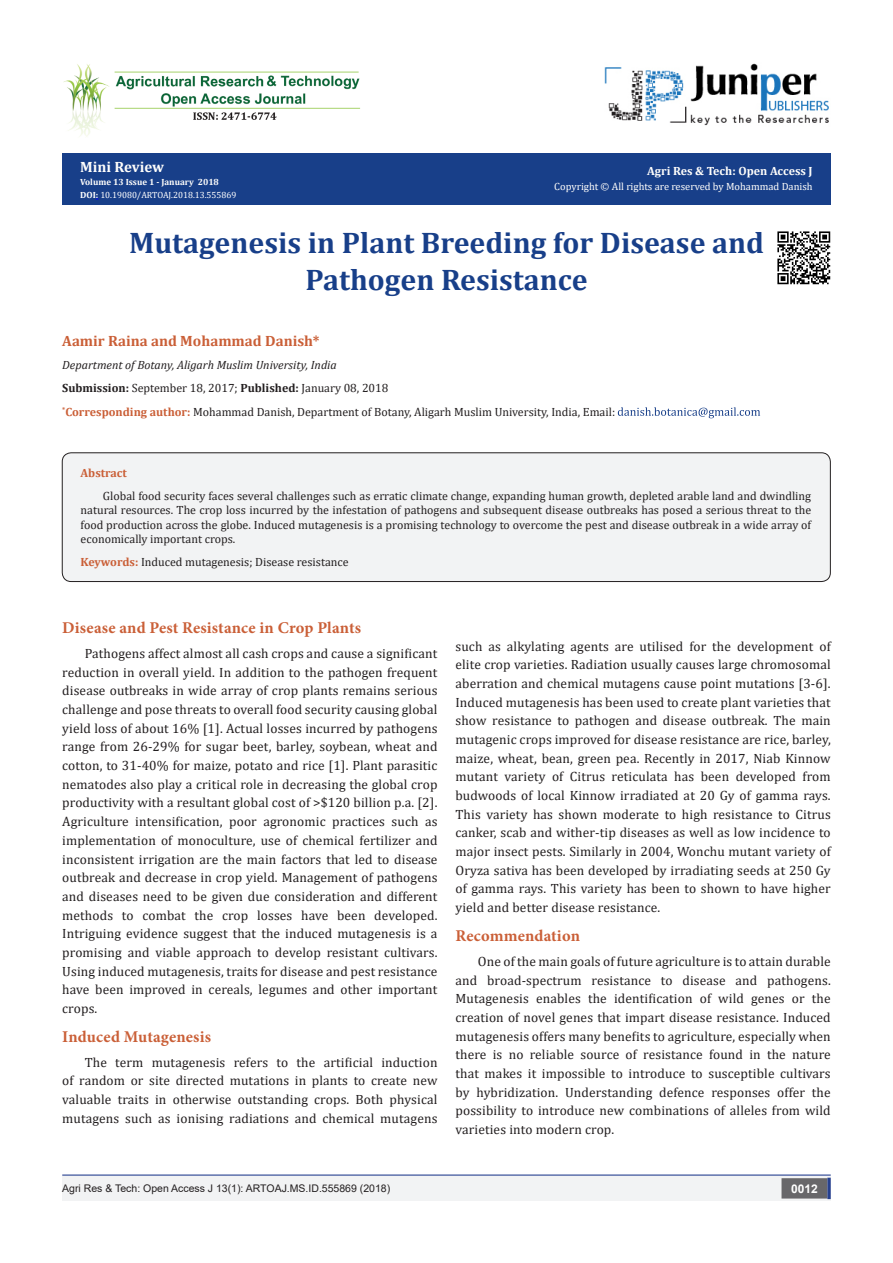
<style>
.page{position:relative;width:893px;height:1263px;background:#fff}
.page>*{position:absolute;margin:0;border:0;box-sizing:border-box;transform-origin:0 0}
.t1{font:700 29.85px/37.3px "Cambria";color:#183f89;text-align:center}
.t2{font:700 16.5px "Minion Pro";letter-spacing:.01em;color:#ca5f37}
.t3{font:700 15px "Cambria";color:#ca5f37}
.t4{font:700 15px "Cambria";color:#fffefc}
.t5{font:13.5px/18.8px "Cambria";letter-spacing:.01em;color:#231f20;text-align:justify}
.t6{font:12px/14.4px "Cambria";color:#231f20;text-align:justify}
.t7{font:italic 12px "Cambria";color:#231f20}
.t8{font:700 12px "Cambria";color:#fffefc}
.t9{font:700 12px "Cambria";color:#ca5f37}
.t10{font:700 12px "Arial";color:#fff}
.t11{font:10.5px "Arial";color:#231f20}
.t12{font:10.5px "Cambria";color:#fffefc}
.t13{font:9px "Cambria";color:#fff}
.t14{font:700 9px "Cambria";color:#fffefc}
.s1{font-weight:700}
.s2{font-weight:700;color:#ca5f37}
</style>
<div class="page">
<svg style="left:618px;top:407px;width:142px;height:11px"></svg>
<div style="left:62px;top:1176px;width:441px;height:25px;background:#f2f3f4"></div>
<div style="left:503px;top:1176px;width:328px;height:25px;background:#f2f3f4"></div>
<div style="left:782px;top:1179px;width:45px;height:19px;background:#68676a"></div>
<div style="left:781px;top:1178px;width:46px;height:20px;border:2px solid #68676a"></div>
<svg style="left:827px;top:1178px;width:4px;height:21px"></svg>
<img style="left:604px;top:63px;width:225px;height:63px">
<img style="left:64px;top:64px;width:296px;height:73px">
<div style="left:62px;top:153px;width:769px;height:52px;background:#183f89"></div>
<hr style="left:62px;top:1174px;width:769px;height:2px;background:#253f8e">
<div style="left:62px;top:453px;width:768px;height:128px;background:#f2f3f4;border-radius:9px"></div>
<div style="left:62px;top:452px;width:769px;height:130px;border:1px solid #231f20;border-radius:9px"></div>
<img style="left:777px;top:231px;width:54px;height:54px">
<p class="t4" style="left:80px;top:156px;width:85px">Mini Review</p>
<p class="t14" style="left:80px;top:176px;width:140px">Volume 13 Issue 1 - January 2018</p>
<p class="t13" style="left:80px;top:190px;width:158px"><span class="s1">DOI:</span> 10.19080/ARTOAJ.2018.13.555869</p>
<p class="t8" style="left:647px;top:162px;width:167px">Agri Res &amp; Tech: Open Access J</p>
<p class="t12" style="left:554px;top:180px;width:260px">Copyright © All rights are reserved by Mohammad Danish</p>
<p class="t1" style="left:129px;top:223px;width:636px">Mutagenesis in Plant Breeding for Disease and<br>Pathogen Resistance</p>
<p class="t3" style="left:62px;top:330px;width:259px">Aamir Raina and Mohammad Danish*</p>
<p class="t7" style="left:62px;top:356px;width:276px">Department of Botany, Aligarh Muslim University, India</p>
<p class="t6" style="left:62px;top:381px;width:328px"><span class="s1">Submission:</span> September 18, 2017; <span class="s1">Published:</span> January 08, 2018</p>
<p class="t6" style="left:62px;top:404px;width:554px"><sup>*</sup><span class="s2">Corresponding author:</span> Mohammad Danish, Department of Botany, Aligarh Muslim University, India, Email:</p>
<p class="t9" style="left:81px;top:464px;width:48px">Abstract</p>
<p class="t6" style="left:81px;top:489px;width:732px;text-indent:22px">Global food security faces several challenges such as erratic climate change, expanding human growth, depleted arable land and dwindling natural resources. The crop loss incurred by the infestation of pathogens and subsequent disease outbreaks has posed a serious threat to the food production across the globe. Induced mutagenesis is a promising technology to overcome the pest and disease outbreak in a wide array of economically important crops.</p>
<p class="t6" style="left:81px;top:555px;width:270px"><span class="s2">Keywords:</span> Induced mutagenesis; Disease resistance</p>
<p class="t2" style="left:62px;top:616px;width:300px">Disease and Pest Resistance in Crop Plants</p>
<p class="t5" style="left:62px;top:644px;width:377px;text-indent:22px">Pathogens affect almost all cash crops and cause a significant reduction in overall yield. In addition to the pathogen frequent disease outbreaks in wide array of crop plants remains serious challenge and pose threats to overall food security causing global yield loss of about 16% [1]. Actual losses incurred by pathogens range from 26-29% for sugar beet, barley, soybean, wheat and cotton, to 31-40% for maize, potato and rice [1]. Plant parasitic nematodes also play a critical role in decreasing the global crop productivity with a resultant global cost of &gt;$120 billion p.a. [2].<br>Agriculture intensification, poor agronomic practices such as implementation of monoculture, use of chemical fertilizer and inconsistent irrigation are the main factors that led to disease outbreak and decrease in crop yield. Management of pathogens and diseases need to be given due consideration and different methods to combat the crop losses have been developed.<br>Intriguing evidence suggest that the induced mutagenesis is a promising and viable approach to develop resistant cultivars.<br>Using induced mutagenesis, traits for disease and pest resistance have been improved in cereals, legumes and other important crops.</p>
<p class="t2" style="left:62px;top:1025px;width:150px">Induced Mutagenesis</p>
<p class="t5" style="left:62px;top:1053px;width:377px;text-indent:22px">The term mutagenesis refers to the artificial induction of random or site directed mutations in plants to create new valuable traits in otherwise outstanding crops. Both physical mutagens such as ionising radiations and chemical mutagens</p>
<p class="t5" style="left:455px;top:636px;width:377px">such as alkylating agents are utilised for the development of elite crop varieties. Radiation usually causes large chromosomal aberration and chemical mutagens cause point mutations [3-6].<br>Induced mutagenesis has been used to create plant varieties that show resistance to pathogen and disease outbreak. The main mutagenic crops improved for disease resistance are rice, barley, maize, wheat, bean, green pea. Recently in 2017, Niab Kinnow mutant variety of Citrus reticulata has been developed from budwoods of local Kinnow irradiated at 20 Gy of gamma rays.<br>This variety has shown moderate to high resistance to Citrus canker, scab and wither-tip diseases as well as low incidence to major insect pests. Similarly in 2004, Wonchu mutant variety of Oryza sativa has been developed by irradiating seeds at 250 Gy of gamma rays. This variety has been to shown to have higher yield and better disease resistance.</p>
<p class="t2" style="left:455px;top:924px;width:126px">Recommendation</p>
<p class="t5" style="left:455px;top:952px;width:377px;text-indent:22px">One of the main goals of future agriculture is to attain durable and broad-spectrum resistance to disease and pathogens.<br>Mutagenesis enables the identification of wild genes or the creation of novel genes that impart disease resistance. Induced mutagenesis offers many benefits to agriculture, especially when there is no reliable source of resistance found in the nature that makes it impossible to introduce to susceptible cultivars by hybridization. Understanding defence responses offer the possibility to introduce new combinations of alleles from wild varieties into modern crop.</p>
<p class="t11" style="left:62px;top:1181px;width:329px">Agri Res &amp; Tech: Open Access J 13(1): ARTOAJ.MS.ID.555869 (2018)</p>
<p class="t10" style="left:791px;top:1180px;width:28px">0012</p>
</div>
